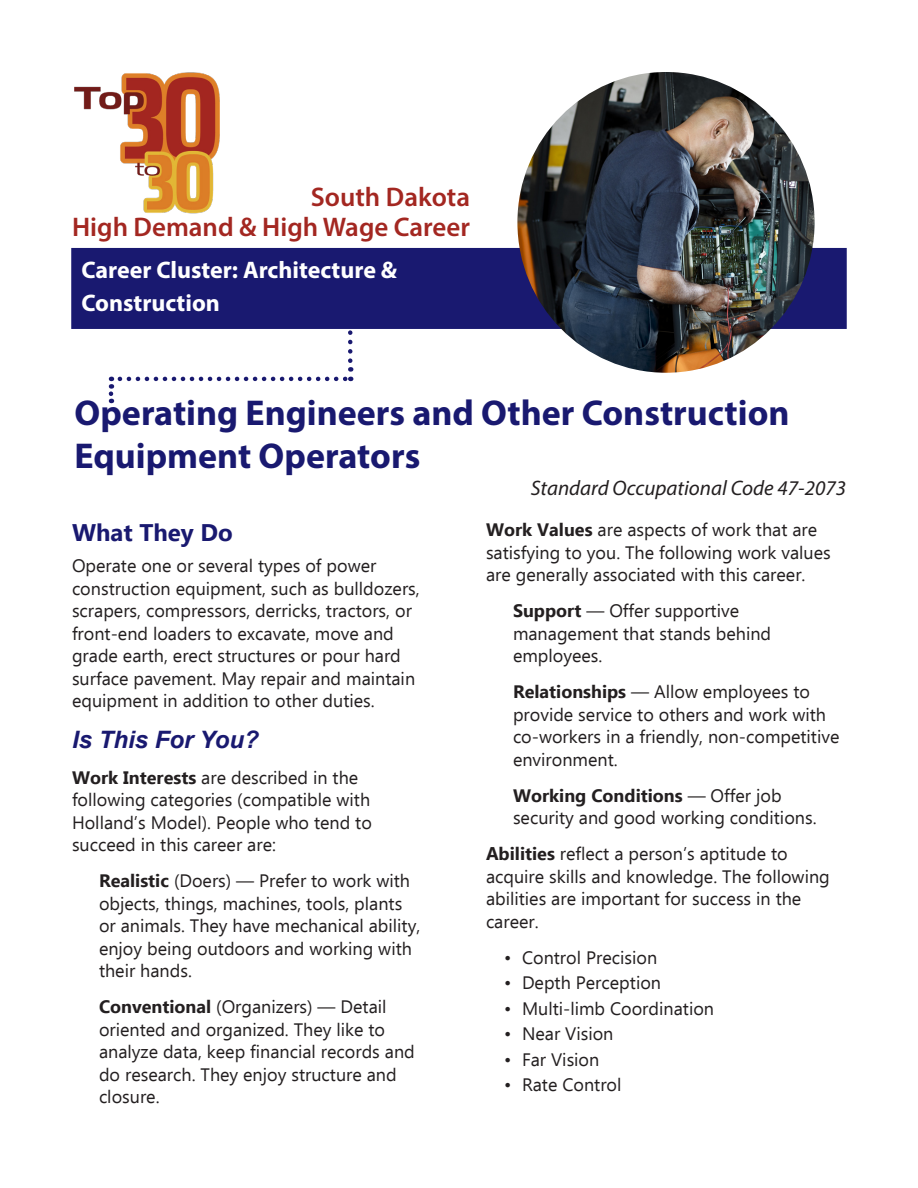
<style>
.page{position:relative;width:918px;height:1188px;background:#fff}
.page>*{position:absolute;margin:0;border:0;box-sizing:border-box;transform-origin:0 0}
.Occupational_Title{font:700 36px/43.2px "Myriad Pro";color:#191970}
.High_Demand___High_W{font:600 27px "Myriad Pro";color:#a32721}
.Target_Group_Title{font:700 24px/33px "Myriad Pro";color:#fff}
.Main_body_text{font:italic 700 24px "Arial";color:#191970}
.Subheadings{font:700 24px "Ebrima";color:#191970}
.SOC_Code{font:italic 21px "Myriad Pro";color:#231f20}
.Main_body_text-2{font:18px/22.5px "Ebrima";color:#231f20}
.Indented_main_body_t{font:18px/22.5px "Ebrima";color:#231f20}
.s1{font-weight:700}
</style>
<div class="page">
<div style="left:71px;top:248px;width:776px;height:81px;background:#191970"></div>
<svg style="left:109px;top:377px;width:4px;height:26px"></svg>
<svg style="left:120px;top:333px;width:232px;height:48px"></svg>
<img style="left:517px;top:72px;width:298px;height:301px">
<img style="left:74px;top:72px;width:146px;height:142px">
<p class="High_Demand___High_W" style="left:311px;top:179px;width:161px">South Dakota</p>
<p class="High_Demand___High_W" style="left:72px;top:209px;width:400px">High Demand &amp; High Wage Career</p>
<p class="Target_Group_Title" style="left:81px;top:253px;width:317px">Career Cluster: Architecture &amp;<br>Construction</p>
<p class="Occupational_Title" style="left:74px;top:390px;width:717px">Operating Engineers and Other Construction<br>Equipment Operators</p>
<p class="Subheadings" style="left:72px;top:513px;width:162px">What They Do</p>
<p class="Main_body_text-2" style="left:72px;top:554px;width:349px">Operate one or several types of power construction equipment, such as bulldozers, scrapers, compressors, derricks, tractors, or front-end loaders to excavate, move and grade earth, erect structures or pour hard surface pavement. May repair and maintain equipment in addition to other duties.</p>
<p class="Main_body_text" style="left:72px;top:723px;width:188px">Is This For You?</p>
<p class="Main_body_text-2" style="left:72px;top:765px;width:301px"><span class="s1">Work Interests</span> are described in the following categories (compatible with Holland’s Model). People who tend to succeed in this career are:</p>
<p class="Indented_main_body_t" style="left:99px;top:869px;width:323px"><span class="s1">Realistic</span> (Doers) — Prefer to work with objects, things, machines, tools, plants or animals. They have mechanical ability, enjoy being outdoors and working with their hands.</p>
<p class="Indented_main_body_t" style="left:99px;top:995px;width:317px"><span class="s1">Conventional</span> (Organizers) — Detail oriented and organized. They like to analyze data, keep financial records and do research. They enjoy structure and closure.</p>
<p class="SOC_Code" style="left:531px;top:475px;width:317px">Standard Occupational Code 47-2073</p>
<p class="Main_body_text-2" style="left:486px;top:518px;width:346px"><span class="s1">Work Values</span> are aspects of work that are satisfying to you. The following work values are generally associated with this career.</p>
<p class="Indented_main_body_t" style="left:513px;top:599px;width:260px"><span class="s1">Support</span> — Offer supportive management that stands behind employees.</p>
<p class="Indented_main_body_t" style="left:513px;top:680px;width:328px"><span class="s1">Relationships</span> — Allow employees to provide service to others and work with co-workers in a friendly, non-competitive environment.</p>
<p class="Indented_main_body_t" style="left:513px;top:783px;width:305px"><span class="s1">Working Conditions</span> — Offer job security and good working conditions.</p>
<p class="Main_body_text-2" style="left:486px;top:842px;width:345px"><span class="s1">Abilities</span> reflect a person’s aptitude to acquire skills and knowledge. The following abilities are important for success in the career.</p>
<p class="Main_body_text-2" style="left:504px;top:945px;width:155px">• Control Precision</p>
<p class="Main_body_text-2" style="left:504px;top:971px;width:159px">• Depth Perception</p>
<p class="Main_body_text-2" style="left:504px;top:996px;width:212px">• Multi-limb Coordination</p>
<p class="Main_body_text-2" style="left:504px;top:1022px;width:111px">• Near Vision</p>
<p class="Main_body_text-2" style="left:504px;top:1047px;width:97px">• Far Vision</p>
<p class="Main_body_text-2" style="left:504px;top:1073px;width:119px">• Rate Control</p>
</div>
